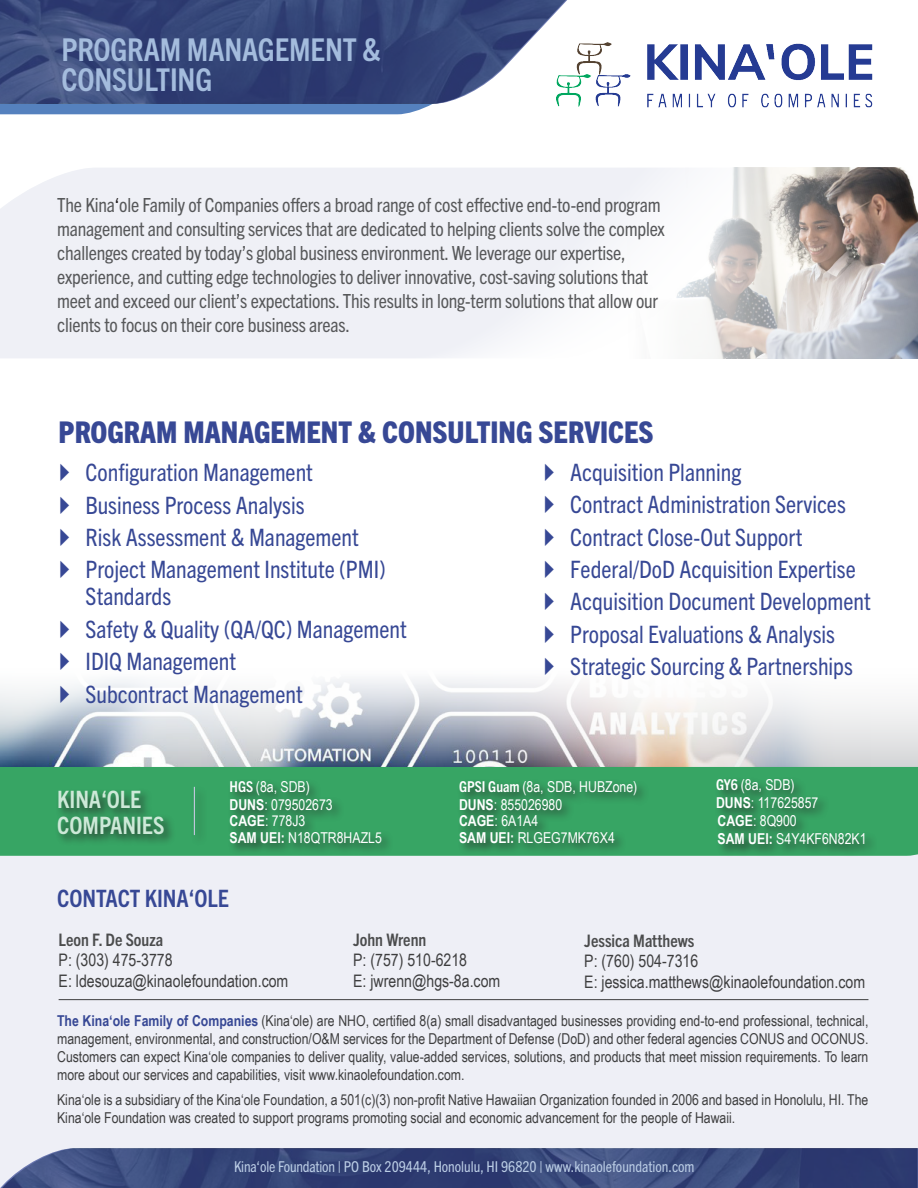
<style>
.page{position:relative;width:918px;height:1188px;background:#fff}
.page>*{position:absolute;margin:0;border:0;box-sizing:border-box;transform-origin:0 0}
.t1{font:700 condensed 31.5px "Trade Gothic Next LT Pro";letter-spacing:-.005em;color:#a4bcdd}
.t2{font:800 condensed 30px "Trade Gothic Next LT Pro";color:#374895}
.t3{font:condensed 24px/27px "Trade Gothic Next LT Pro";color:#374895}
.t4{font:700 condensed 24px "Trade Gothic Next LT Pro";color:#cde9d8}
.t5{font:700 condensed 24px "Trade Gothic Next LT Pro";color:#374895}
.t6{font:condensed 19.5px/24px "Trade Gothic Next LT Pro";letter-spacing:-.01em;color:#57585a}
.t7{font:17.25px "Arial Narrow";color:#3e3e3f}
.t8{font:700 condensed 17.25px "Trade Gothic Next LT Pro";color:#4b4c4d}
.t9{font:15px/18px "Arial Narrow";color:#3e3e3f;text-align:justify}
.t10{font:15px "Arial Narrow";color:#fff}
.t11{font:condensed 15px "Trade Gothic Next LT Pro";color:#bbcde5}
.s1{color:#231f20}
.s2{font-family:"Trade Gothic Next LT Pro";font-weight:700;font-stretch:condensed}
.s3{font-weight:700}
.s4{font-weight:700;color:#374895}
</style>
<div class="page">
<svg style="left:887px;top:704px;width:31px;height:63px;fill:#e6e6e7"></svg>
<img style="left:0;top:679px;width:887px;height:88px">
<img style="left:815px;top:168px;width:103px;height:191px">
<div style="left:0;top:856px;width:918px;height:292px;background:#eeeff6"></div>
<div style="left:0;top:104px;width:432px;height:10px;background:#5581be"></div>
<svg style="left:0;top:0;width:567px;height:104px;background:#455483"></svg>
<svg style="left:0;top:1148px;width:918px;height:40px;background:#3d4b7d"></svg>
<svg style="left:0;top:168px;width:815px;height:191px;fill:#eff0f6"></svg>
<img style="left:557px;top:34px;width:316px;height:74px">
<hr style="left:59px;top:999px;width:809px;height:1px;background:#3e3e3f">
<div style="left:0;top:767px;width:918px;height:89px;background:#37a564"></div>
<div style="left:55px;top:776px;width:822px;height:81px;background:#231f20;opacity:.75"></div>
<hr style="left:194px;top:787px;width:1px;height:48px;background:#c3c8df">
<svg style="left:61px;top:685px;width:8px;height:18px"></svg>
<p class="t1" style="left:62px;top:28px;width:321px">PROGRAM MANAGEMENT &amp;</p>
<p class="t1" style="left:62px;top:58px;width:152px">CONSULTING</p>
<p class="t6" style="left:57px;top:191px;width:609px">The Kina<span class="s1">‘</span>ole Family of Companies offers a broad range of cost effective end-to-end program management and consulting services that are dedicated to helping clients solve the complex challenges created by today’s global business environment. We leverage our expertise, experience, and cutting edge technologies to deliver innovative, cost-saving solutions that meet and exceed our client’s expectations. This results in long-term solutions that allow our clients to focus on their core business areas.</p>
<p class="t2" style="left:59px;top:412px;width:597px">PROGRAM MANAGEMENT &amp; CONSULTING SERVICES</p>
<p class="t3" style="left:86px;top:458px;width:229px">Configuration Management</p>
<p class="t3" style="left:86px;top:490px;width:220px">Business Process Analysis</p>
<p class="t3" style="left:86px;top:522px;width:275px">Risk Assessment &amp; Management</p>
<p class="t3" style="left:86px;top:555px;width:302px">Project Management Institute (PMI)<br>Standards</p>
<p class="t3" style="left:86px;top:614px;width:323px">Safety &amp; Quality (QA/QC) Management</p>
<p class="t3" style="left:86px;top:647px;width:152px">IDIQ Management</p>
<p class="t3" style="left:86px;top:679px;width:219px">Subcontract Management</p>
<p class="t4" style="left:57px;top:783px;width:86px">KINA‘OLE</p>
<p class="t4" style="left:57px;top:808px;width:109px">COMPANIES</p>
<p class="t10" style="left:230px;top:776px;width:82px"><span class="s2">HGS</span> (8a, SDB)</p>
<p class="t10" style="left:230px;top:794px;width:105px"><span class="s3">DUNS</span>: 079502673</p>
<p class="t10" style="left:230px;top:810px;width:77px"><span class="s3">CAGE</span>: 778J3</p>
<p class="t10" style="left:230px;top:827px;width:154px"><span class="s3">SAM UEI:</span> N18QTR8HAZL5</p>
<p class="t5" style="left:57px;top:882px;width:173px">CONTACT KINA‘OLE</p>
<p class="t3" style="left:570px;top:457px;width:173px">Acquisition Planning</p>
<p class="t3" style="left:570px;top:489px;width:277px">Contract Administration Services</p>
<p class="t3" style="left:570px;top:522px;width:234px">Contract Close-Out Support</p>
<p class="t3" style="left:570px;top:554px;width:287px">Federal/DoD Acquisition Expertise</p>
<p class="t3" style="left:570px;top:587px;width:302px">Acquisition Document Development</p>
<p class="t3" style="left:570px;top:619px;width:266px">Proposal Evaluations &amp; Analysis</p>
<p class="t3" style="left:570px;top:651px;width:284px">Strategic Sourcing &amp; Partnerships</p>
<p class="t10" style="left:459px;top:776px;width:180px"><span class="s2">GPSI Guam</span> (8a, SDB, HUBZone)</p>
<p class="t10" style="left:459px;top:794px;width:105px"><span class="s3">DUNS</span>: 855026980</p>
<p class="t10" style="left:459px;top:810px;width:81px"><span class="s3">CAGE</span>: 6A1A4</p>
<p class="t10" style="left:459px;top:827px;width:157px"><span class="s3">SAM UEI:</span> RLGEG7MK76X4</p>
<p class="t10" style="left:716px;top:774px;width:80px"><span class="s2">GY6</span> (8a, SDB)</p>
<p class="t10" style="left:716px;top:792px;width:104px"><span class="s3">DUNS</span>: 117625857</p>
<p class="t10" style="left:718px;top:810px;width:81px"><span class="s3">CAGE</span>: 8Q900</p>
<p class="t10" style="left:718px;top:828px;width:151px"><span class="s3">SAM UEI:</span> S4Y4KF6N82K1</p>
<p class="t8" style="left:59px;top:927px;width:106px">Leon F. De Souza</p>
<p class="t7" style="left:59px;top:947px;width:116px">P: (303) 475-3778</p>
<p class="t7" style="left:59px;top:968px;width:231px">E: ldesouza@kinaolefoundation.com</p>
<p class="t8" style="left:353px;top:927px;width:75px">John Wrenn</p>
<p class="t7" style="left:353px;top:947px;width:116px">P: (757) 510-6218</p>
<p class="t7" style="left:353px;top:968px;width:149px">E: jwrenn@hgs-8a.com</p>
<p class="t8" style="left:584px;top:929px;width:112px">Jessica Matthews</p>
<p class="t7" style="left:584px;top:949px;width:116px">P: (760) 504-7316</p>
<p class="t7" style="left:584px;top:969px;width:282px">E: jessica.matthews@kinaolefoundation.com</p>
<p class="t9" style="left:57px;top:1011px;width:813px"><span class="s4">The Kina‘ole Family of Companies</span> (Kina‘ole) are NHO, certified 8(a) small disadvantaged businesses providing end-to-end professional, technical, management, environmental, and construction/O&amp;M services for the Department of Defense (DoD) and other federal agencies CONUS and OCONUS.<br>Customers can expect Kina‘ole companies to deliver quality, value-added services, solutions, and products that meet mission requirements. To learn more about our services and capabilities, visit www.kinaolefoundation.com.</p>
<p class="t9" style="left:57px;top:1090px;width:813px">Kina‘ole is a subsidiary of the Kina‘ole Foundation, a 501(c)(3) non-profit Native Hawaiian Organization founded in 2006 and based in Honolulu, HI. The<br>Kina‘ole Foundation was created to support programs promoting social and economic advancement for the people of Hawaii.</p>
<p class="t11" style="left:234px;top:1157px;width:462px">Kina‘ole Foundation | PO Box 209444, Honolulu, HI 96820 | www.kinaolefoundation.com</p>
</div>
